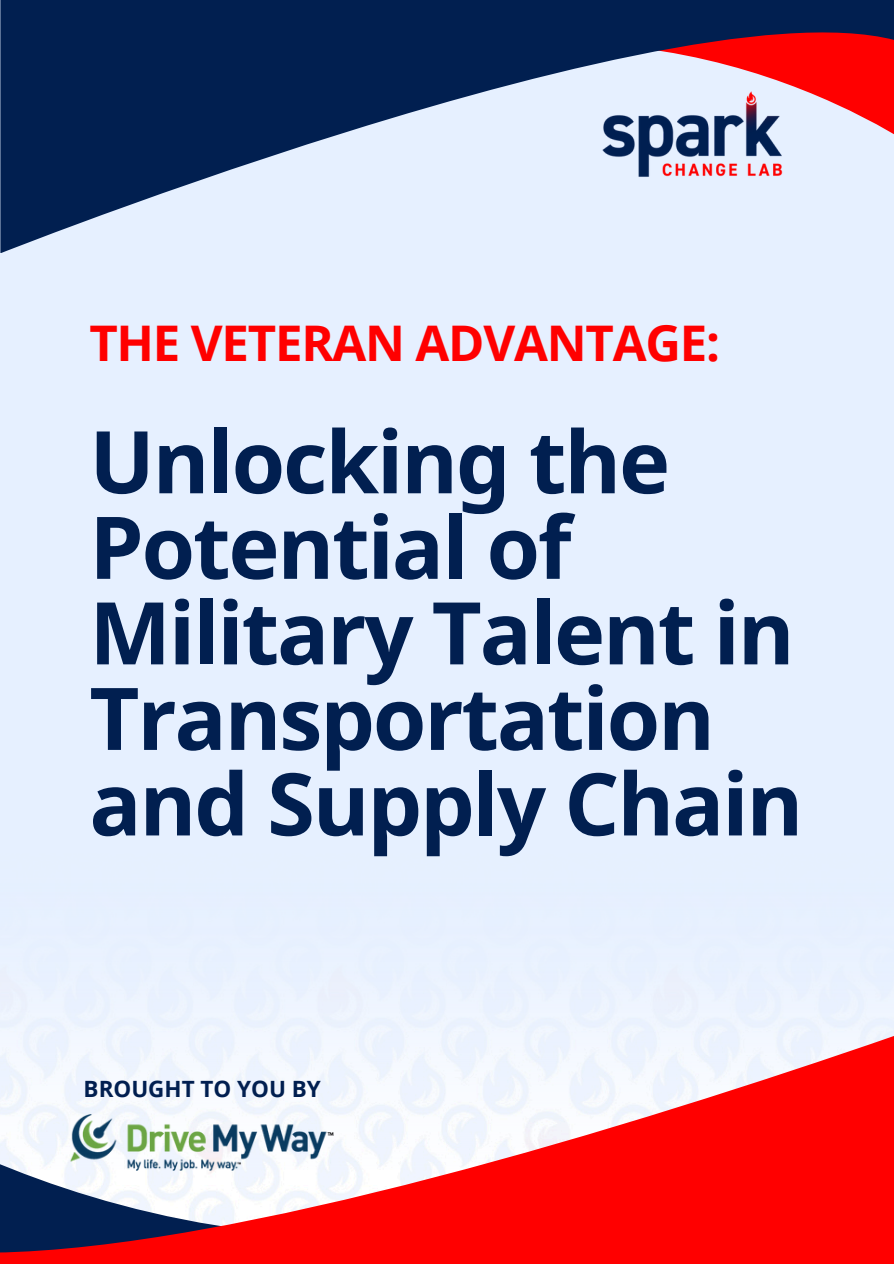
<style>
.page{position:relative;width:894px;height:1264px;background:#fff}
.page>*{position:absolute;margin:0;border:0;box-sizing:border-box;transform-origin:0 0}
.t1{font:700 86.55px/85.5px "Noto Sans";letter-spacing:-.025em;color:#011f50}
.t2{font:700 49.05px "Noto Sans";letter-spacing:-.025em;color:#f00}
.t3{font:700 22.35px "Noto Sans";color:#011f50}
</style>
<div class="page">
<svg style="left:0;top:931px;width:893px;height:332px"></svg>
<svg style="left:0;top:0;width:893px;height:253px;fill:#011f50"></svg>
<img style="left:515px;top:34px;width:355px;height:200px">
<img style="left:70px;top:1114px;width:263px;height:56px">
<p class="t2" style="left:89px;top:308px;width:632px">THE VETERAN ADVANTAGE:</p>
<p class="t1" style="left:89px;top:417px;width:715px">Unlocking the<br>Potential of<br>Military Talent in<br>Transportation and Supply Chain</p>
<p class="t3" style="left:84px;top:1072px;width:239px">BROUGHT TO YOU BY</p>
</div>
